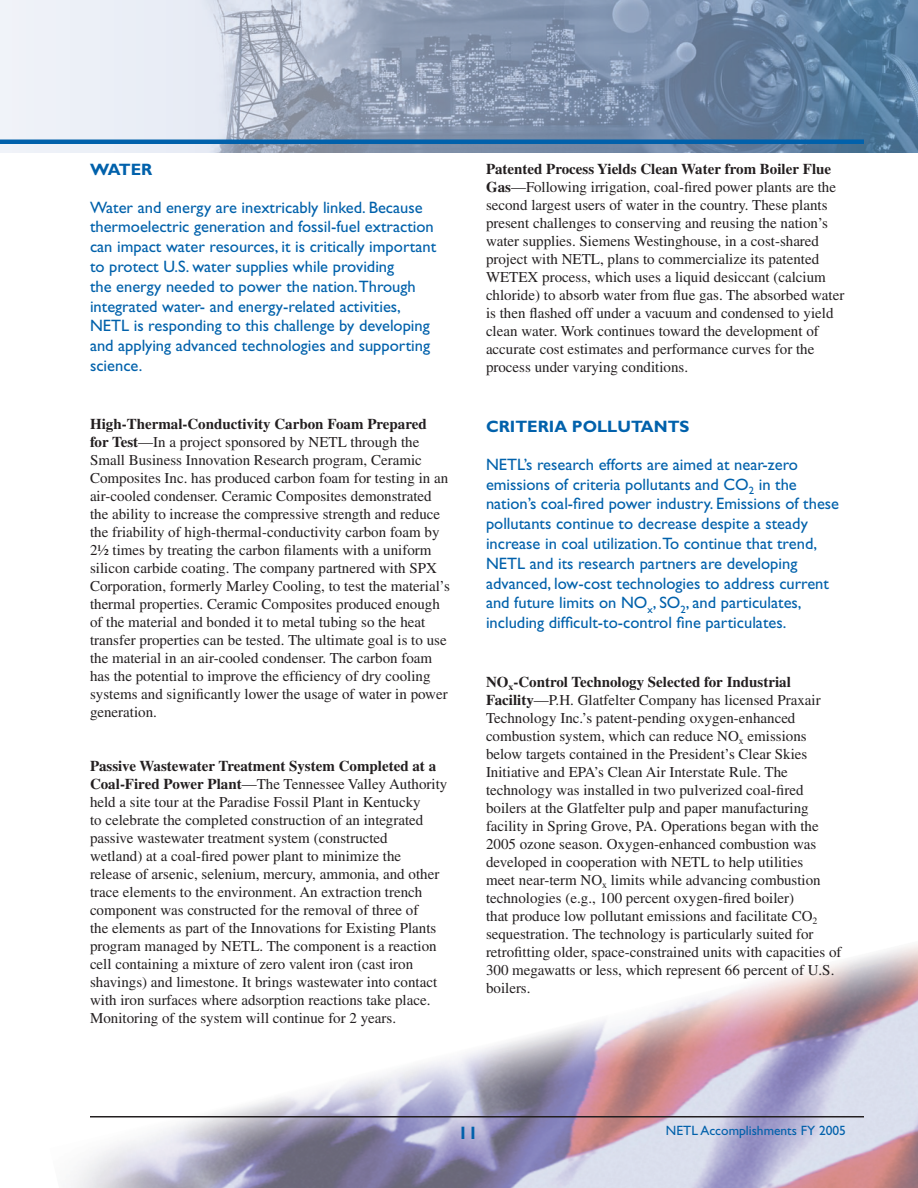
<style>
.page{position:relative;width:918px;height:1188px;background:#fff}
.page>*{position:absolute;margin:0;border:0;box-sizing:border-box;transform-origin:0 0}
.t1{font:700 18px "Gill Sans";color:#0161ab}
.t2{font:16.5px/19.8px "Gill Sans";color:#0161ab}
.t3{font:700 16.5px "Gill Sans";color:#0161ab}
.t4{font:15px/18px "Times";color:#231f20}
.t5{font:13.5px "Gill Sans";color:#0161ab}
.s1{font-weight:700}
</style>
<div class="page">
<img style="left:71px;top:944px;width:847px;height:244px">
<hr style="left:90px;top:1116px;width:774px;height:2px;background:#231f20">
<svg style="left:0;top:0;width:918px;height:153px;background:#9dadc2"></svg>
<hr style="left:0;top:140px;width:864px;height:4px;background:#0161ab">
<p class="t3" style="left:90px;top:159px;width:64px">WATER</p>
<p class="t2" style="left:90px;top:197px;width:348px">Water and energy are inextricably linked. Because thermoelectric generation and fossil-fuel extraction can impact water resources, it is critically important to protect U.S. water supplies while providing<br>the energy needed to power the nation.Through integrated water- and energy-related activities, NETL is responding to this challenge by developing and applying advanced technologies and supporting science.</p>
<p class="t4" style="left:90px;top:415px;width:361px"><span class="s1">High-Thermal-Conductivity Carbon Foam Prepared<br>for Test</span>—In a project sponsored by NETL through the Small Business Innovation Research program, Ceramic Composites Inc. has produced carbon foam for testing in an air-cooled condenser. Ceramic Composites demonstrated the ability to increase the compressive strength and reduce the friability of high-thermal-conductivity carbon foam by 2½ times by treating the carbon filaments with a uniform silicon carbide coating. The company partnered with SPX Corporation, formerly Marley Cooling, to test the material’s thermal properties. Ceramic Composites produced enough of the material and bonded it to metal tubing so the heat transfer properties can be tested. The ultimate goal is to use the material in an air-cooled condenser. The carbon foam has the potential to improve the efficiency of dry cooling systems and significantly lower the usage of water in power generation.</p>
<p class="t4" style="left:90px;top:757px;width:359px"><span class="s1">Passive Wastewater Treatment System Completed at a Coal-Fired Power Plant</span>—The Tennessee Valley Authority held a site tour at the Paradise Fossil Plant in Kentucky<br>to celebrate the completed construction of an integrated passive wastewater treatment system (constructed<br>wetland) at a coal-fired power plant to minimize the<br>release of arsenic, selenium, mercury, ammonia, and other trace elements to the environment. An extraction trench component was constructed for the removal of three of<br>the elements as part of the Innovations for Existing Plants program managed by NETL. The component is a reaction cell containing a mixture of zero valent iron (cast iron shavings) and limestone. It brings wastewater into contact with iron surfaces where adsorption reactions take place.<br>Monitoring of the system will continue for 2 years.</p>
<p class="t4" style="left:486px;top:160px;width:360px"><span class="s1">Patented Process Yields Clean Water from Boiler Flue Gas</span>—Following irrigation, coal-fired power plants are the second largest users of water in the country. These plants present challenges to conserving and reusing the nation’s water supplies. Siemens Westinghouse, in a cost-shared project with NETL, plans to commercialize its patented WETEX process, which uses a liquid desiccant (calcium chloride) to absorb water from flue gas. The absorbed water is then flashed off under a vacuum and condensed to yield clean water. Work continues toward the development of accurate cost estimates and performance curves for the process under varying conditions.</p>
<p class="t3" style="left:486px;top:417px;width:205px">CRITERIA POLLUTANTS</p>
<p class="t2" style="left:486px;top:454px;width:355px">NETL’s research efforts are aimed at near-zero emissions of criteria pollutants and CO<sub>2</sub> in the nation’s coal-fired power industry. Emissions of these pollutants continue to decrease despite a steady increase in coal utilization.To continue that trend, NETL and its research partners are developing advanced, low-cost technologies to address current and future limits on NO<sub>x</sub>, SO<sub>2</sub>, and particulates, including difficult-to-control fine particulates.</p>
<p class="t4" style="left:486px;top:673px;width:357px"><span class="s1">NO</span><sub>x</sub><span class="s1">-Control Technology Selected for Industrial Facility</span>—P.H. Glatfelter Company has licensed Praxair Technology Inc.’s patent-pending oxygen-enhanced combustion system, which can reduce NO<sub>x</sub> emissions below targets contained in the President’s Clear Skies Initiative and EPA’s Clean Air Interstate Rule. The technology was installed in two pulverized coal-fired boilers at the Glatfelter pulp and paper manufacturing facility in Spring Grove, PA. Operations began with the 2005 ozone season. Oxygen-enhanced combustion was developed in cooperation with NETL to help utilities<br>meet near-term NO<sub>x</sub> limits while advancing combustion technologies (e.g., 100 percent oxygen-fired boiler)<br>that produce low pollutant emissions and facilitate CO<sub>2 </sub>sequestration. The technology is particularly suited for retrofitting older, space-constrained units with capacities of 300 megawatts or less, which represent 66 percent of U.S. boilers.</p>
<p class="t1" style="left:458px;top:1122px;width:21px">11</p>
<p class="t5" style="left:666px;top:1123px;width:182px">NETL Accomplishments FY 2005</p>
</div>
